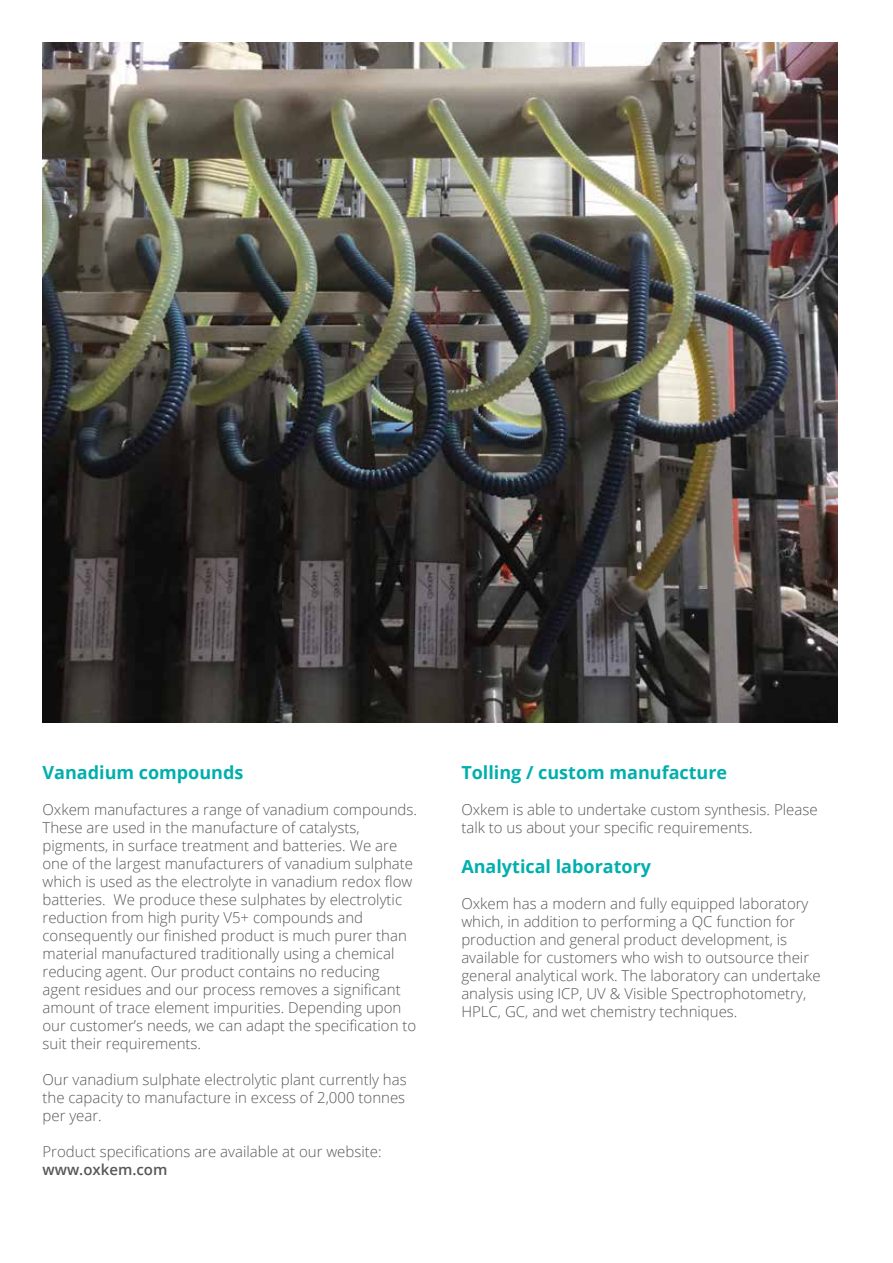
<style>
.page{position:relative;width:893px;height:1263px;background:#fff}
.page>*{position:absolute;margin:0;border:0;box-sizing:border-box;transform-origin:0 0}
.t1{font:700 18px "Open Sans";color:#00afac}
.t2{font:300 15px/18px "Open Sans";color:#575756}
.t3{font:600 15px "Open Sans";color:#575756}
</style>
<div class="page">
<img style="left:43px;top:43px;width:795px;height:680px">
<p class="t1" style="left:43px;top:760px;width:202px">Vanadium compounds</p>
<p class="t2" style="left:43px;top:800px;width:376px">Oxkem manufactures a range of vanadium compounds.<br>These are used in the manufacture of catalysts, pigments, in surface treatment and batteries. We are one of the largest manufacturers of vanadium sulphate which is used as the electrolyte in vanadium redox flow batteries. We produce these sulphates by electrolytic reduction from high purity V5+ compounds and consequently our finished product is much purer than material manufactured traditionally using a chemical reducing agent. Our product contains no reducing agent residues and our process removes a significant amount of trace element impurities. Depending upon our customer’s needs, we can adapt the specification to suit their requirements.</p>
<p class="t2" style="left:43px;top:1070px;width:366px;text-align:justify">Our vanadium sulphate electrolytic plant currently has the capacity to manufacture in excess of 2,000 tonnes per year.</p>
<p class="t2" style="left:43px;top:1142px;width:341px">Product specifications are available at our website:</p>
<p class="t3" style="left:43px;top:1159px;width:126px">www.oxkem.com</p>
<p class="t1" style="left:461px;top:760px;width:267px">Tolling / custom manufacture</p>
<p class="t2" style="left:461px;top:800px;width:358px">Oxkem is able to undertake custom synthesis. Please talk to us about your specific requirements.</p>
<p class="t1" style="left:461px;top:853px;width:191px">Analytical laboratory</p>
<p class="t2" style="left:461px;top:894px;width:361px">Oxkem has a modern and fully equipped laboratory which, in addition to performing a QC function for production and general product development, is available for customers who wish to outsource their general analytical work. The laboratory can undertake analysis using ICP, UV &amp; Visible Spectrophotometry, HPLC, GC, and wet chemistry techniques.</p>
</div>
